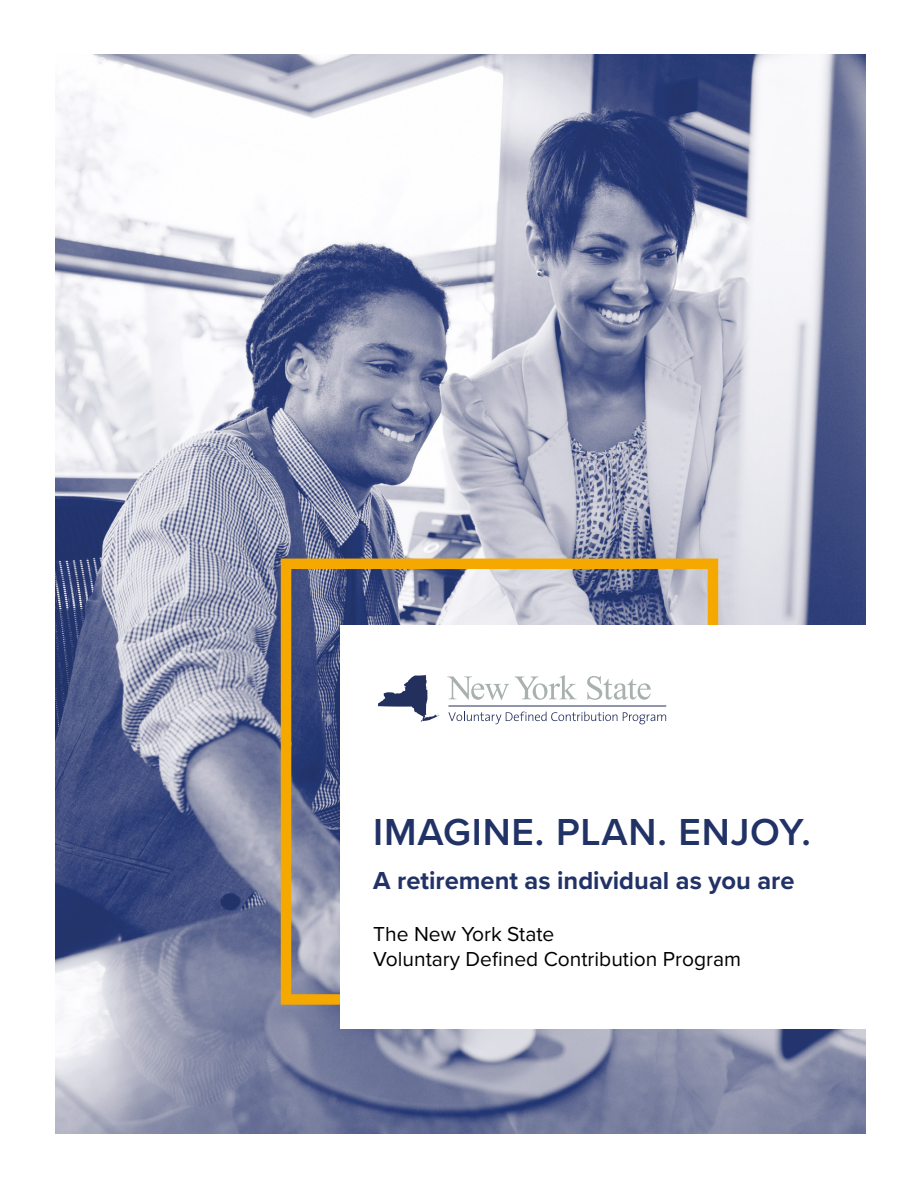
<style>
.page{position:relative;width:918px;height:1188px;background:#fff}
.page>*{position:absolute;margin:0;border:0;box-sizing:border-box;transform-origin:0 0}
.t1{font:600 39px "Proxima Nova";letter-spacing:.02em;color:#213266}
.t2{font:700 25.5px "Proxima Nova";color:#213266}
.t3{font:21px/25.2px "Proxima Nova";color:#000}
</style>
<div class="page">
<img style="left:55px;top:54px;width:810px;height:1080px">
<div style="left:281px;top:559px;width:437px;height:446px;border:10px solid #f5a800"></div>
<div style="left:340px;top:626px;width:538px;height:403px;background:#fff"></div>
<svg style="left:448px;top:712px;width:169px;height:12px"></svg>
<svg style="left:623px;top:712px;width:43px;height:12px"></svg>
<svg style="left:447px;top:676px;width:62px;height:24px"></svg>
<svg style="left:515px;top:675px;width:62px;height:25px"></svg>
<svg style="left:587px;top:676px;width:64px;height:24px"></svg>
<svg style="left:378px;top:675px;width:61px;height:47px"></svg>
<hr style="left:448px;top:706px;width:218px;height:1px;background:#232f5d">
<p class="t1" style="left:373px;top:803px;width:439px">IMAGINE. PLAN. ENJOY.</p>
<p class="t2" style="left:373px;top:861px;width:423px">A retirement as individual as you are</p>
<p class="t3" style="left:373px;top:920px;width:369px">The New York State<br>Voluntary Defined Contribution Program</p>
</div>
